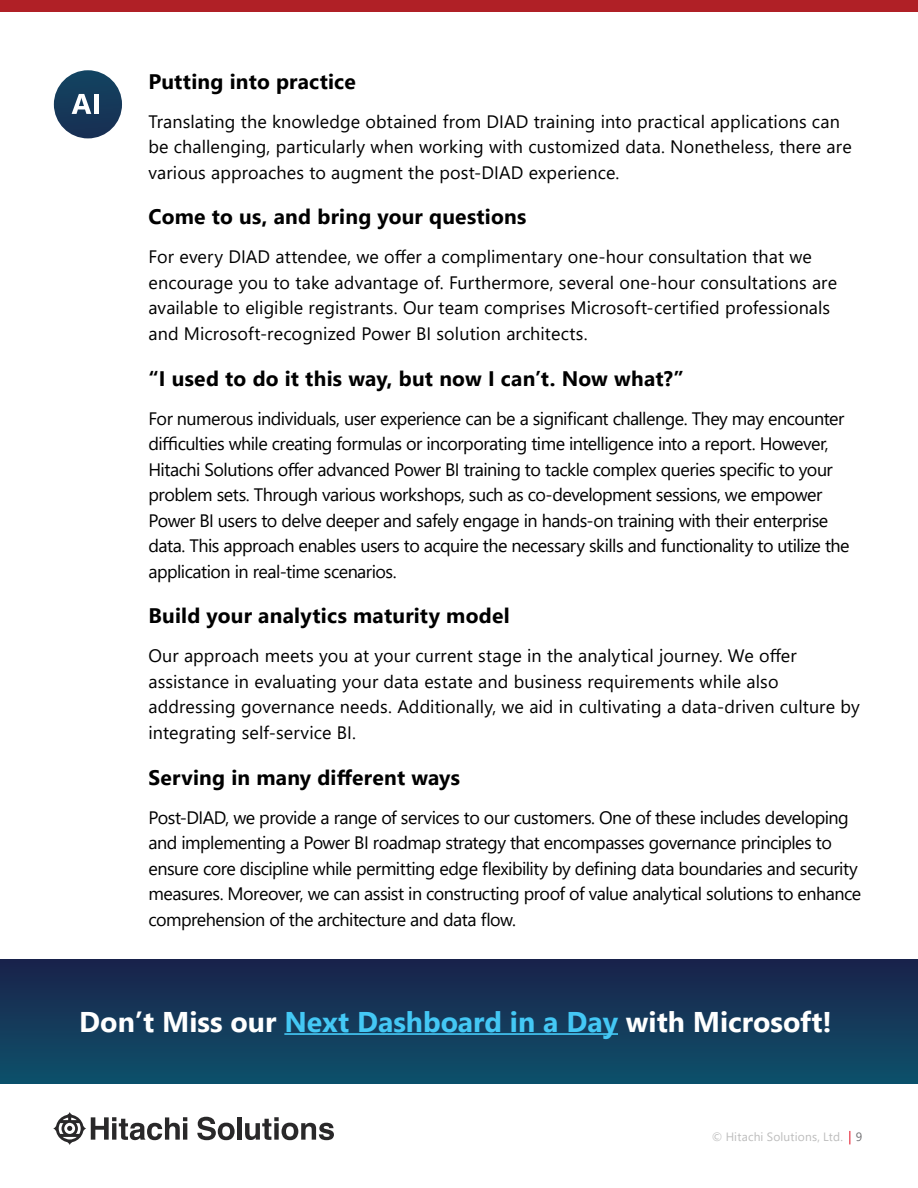
<style>
.page{position:relative;width:918px;height:1188px;background:#fff}
.page>*{position:absolute;margin:0;border:0;box-sizing:border-box;transform-origin:0 0}
.t1{font:700 28.5px "Segoe UI";color:#fff}
.t2{font:700 21px "Segoe UI";letter-spacing:.01em;color:#000}
.t3{font:18px/25.5px "Segoe UI";letter-spacing:-.025em;color:#000}
.t4{font:18px/25.5px "Segoe UI";letter-spacing:.005em;color:#000}
.t5{font:12px "Segoe UI";letter-spacing:.015em;color:#bdbdbd}
.s1{color:#44c8f5}
.s2{color:#717174}
</style>
<div class="page">
<div style="left:0;top:959px;width:918px;height:125px;background:linear-gradient(to bottom,#1a224a,#0e516a)"></div>
<div style="left:0;top:0;width:918px;height:11px;background:#b02026"></div>
<svg style="left:53px;top:1112px;width:134px;height:33px"></svg>
<hr style="left:183px;top:1123px;width:4px;height:17px;background:#292829">
<svg style="left:197px;top:1117px;width:38px;height:23px"></svg>
<div style="left:237px;top:1117px;width:5px;height:23px;background:#292829"></div>
<svg style="left:245px;top:1117px;width:89px;height:23px"></svg>
<svg style="left:849px;top:1131px;width:1px;height:13px"></svg>
<hr style="left:284px;top:1033px;width:334px;height:2px;background:#44c8f5">
<div style="left:54px;top:70px;width:68px;height:68px;background:#153a5a;border-radius:34px"></div>
<svg style="left:72px;top:94px;width:19px;height:20px"></svg>
<hr style="left:94px;top:94px;width:4px;height:20px;background:#fff">
<p class="t2" style="left:148px;top:61px;width:209px">Putting into practice</p>
<p class="t4" style="left:148px;top:107px;width:705px">Translating the knowledge obtained from DIAD training into practical applications can be challenging, particularly when working with customized data. Nonetheless, there are various approaches to augment the post-DIAD experience.</p>
<p class="t2" style="left:148px;top:197px;width:379px">Come to us, and bring your questions</p>
<p class="t4" style="left:148px;top:243px;width:690px">For every DIAD attendee, we offer a complimentary one-hour consultation that we encourage you to take advantage of. Furthermore, several one-hour consultations are available to eligible registrants. Our team comprises Microsoft-certified professionals and Microsoft-recognized Power BI solution architects.</p>
<p class="t2" style="left:148px;top:358px;width:537px">“I used to do it this way, but now I can’t. Now what?”</p>
<p class="t3" style="left:148px;top:404px;width:703px">For numerous individuals, user experience can be a significant challenge. They may encounter difficulties while creating formulas or incorporating time intelligence into a report. However, Hitachi Solutions offer advanced Power BI training to tackle complex queries specific to your problem sets. Through various workshops, such as co-development sessions, we empower Power BI users to delve deeper and safely engage in hands-on training with their enterprise data. This approach enables users to acquire the necessary skills and functionality to utilize the application in real-time scenarios.</p>
<p class="t2" style="left:148px;top:596px;width:363px">Build your analytics maturity model</p>
<p class="t4" style="left:148px;top:642px;width:713px">Our approach meets you at your current stage in the analytical journey. We offer assistance in evaluating your data estate and business requirements while also addressing governance needs. Additionally, we aid in cultivating a data-driven culture by integrating self-service BI.</p>
<p class="t2" style="left:148px;top:757px;width:313px">Serving in many different ways</p>
<p class="t3" style="left:148px;top:803px;width:714px">Post-DIAD, we provide a range of services to our customers. One of these includes developing and implementing a Power BI roadmap strategy that encompasses governance principles to ensure core discipline while permitting edge flexibility by defining data boundaries and security measures. Moreover, we can assist in constructing proof of value analytical solutions to enhance comprehension of the architecture and data flow.</p>
<h1 class="t1" style="left:79px;top:995px;width:754px">Don’t Miss our <span class="s1">Next Dashboard in a Day</span> with Microsoft!</h1>
<p class="t5" style="left:712px;top:1125px;width:152px">© Hitachi Solutions, Ltd. <span class="s2">9</span></p>
</div>
